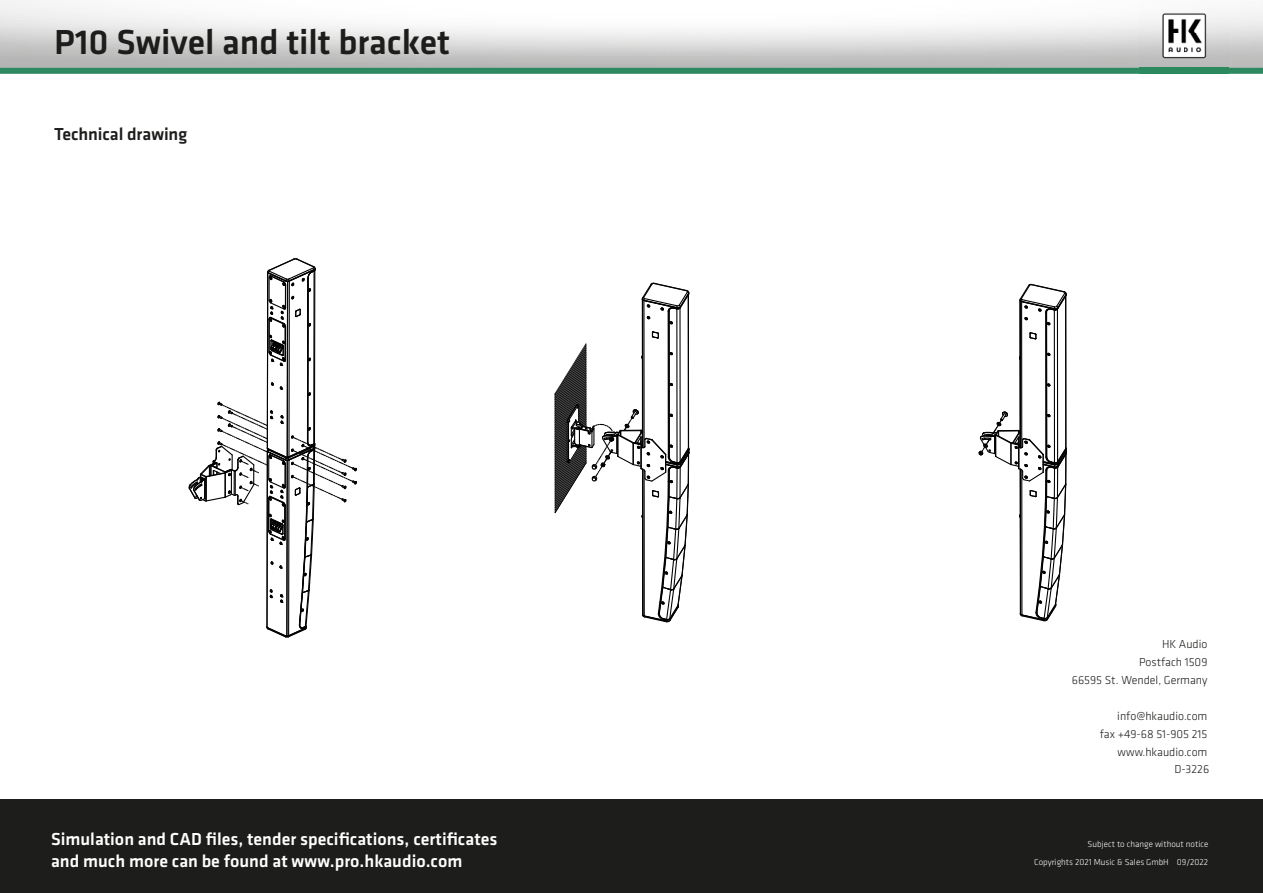
<style>
.page{position:relative;width:1263px;height:893px;background:#fff}
.page>*{position:absolute;margin:0;border:0;box-sizing:border-box;transform-origin:0 0}
.t1{font:500 36px "Klavika";color:#1d1d1b}
.t2{font:500 18px/21.6px "Klavika";color:#fff}
.t3{font:500 18px "Klavika";letter-spacing:-.005em;color:#1d1d1b}
.t4{font:300 12px/17.9px "Klavika";color:#1d1d1b;text-align:right}
.t5{font:300 9px/17.9px "Klavika";color:#fff;text-align:right}
</style>
<div class="page">
<div style="left:0;top:799px;width:1263px;height:94px;background:#1d1d1b"></div>
<svg style="left:0;top:68px;width:1263px;height:6px"></svg>
<img style="left:1139px;top:13px;width:90px;height:61px">
<hr style="left:288px;top:281px;width:2px;height:176px;background:#020203">
<hr style="left:287px;top:281px;width:1px;height:176px;background:#020203">
<hr style="left:267px;top:272px;width:1px;height:176px;background:#020203">
<hr style="left:284px;top:327px;width:2px;height:33px;background:#020203">
<hr style="left:268px;top:319px;width:2px;height:33px;background:#020203">
<svg style="left:268px;top:335px;width:19px;height:32px"></svg>
<hr style="left:313px;top:271px;width:2px;height:173px;background:#020203">
<hr style="left:307px;top:278px;width:2px;height:164px;background:#020203">
<svg style="left:267px;top:258px;width:49px;height:70px"></svg>
<svg style="left:188px;top:381px;width:170px;height:257px"></svg>
<hr style="left:643px;top:301px;width:2px;height:146px;background:#020203">
<hr style="left:642px;top:300px;width:1px;height:147px;background:#020203">
<hr style="left:679px;top:308px;width:2px;height:154px;background:#020203">
<hr style="left:676px;top:309px;width:1px;height:154px;background:#020203">
<hr style="left:668px;top:311px;width:2px;height:146px;background:#020203">
<hr style="left:688px;top:295px;width:1px;height:153px;background:#020203">
<svg style="left:641px;top:282px;width:49px;height:43px"></svg>
<svg style="left:554px;top:331px;width:136px;height:292px"></svg>
<hr style="left:1019px;top:300px;width:2px;height:147px;background:#020203">
<hr style="left:1021px;top:302px;width:1px;height:145px;background:#020203">
<hr style="left:1045px;top:312px;width:1px;height:145px;background:#020203">
<hr style="left:1057px;top:309px;width:1px;height:153px;background:#020203">
<hr style="left:1054px;top:310px;width:1px;height:153px;background:#020203">
<hr style="left:1046px;top:312px;width:1px;height:145px;background:#020203">
<svg style="left:1047px;top:382px;width:3px;height:5px"></svg>
<hr style="left:1065px;top:296px;width:1px;height:152px;background:#020203">
<svg style="left:1019px;top:283px;width:48px;height:57px"></svg>
<svg style="left:978px;top:410px;width:89px;height:212px"></svg>
<h1 class="t1" style="left:54px;top:17px;width:397px">P10 Swivel and tilt bracket</h1>
<p class="t3" style="left:54px;top:122px;width:135px">Technical drawing</p>
<p class="t4" style="left:1072px;top:635px;width:137px">HK Audio<br>Postfach 1509<br>66595 St. Wendel, Germany</p>
<p class="t4" style="left:1100px;top:707px;width:111px">info@hkaudio.com<br>fax +49-68 51-905 215 www.hkaudio.com<br>D-3226</p>
<p class="t2" style="left:51px;top:828px;width:448px">Simulation and CAD files, tender specifications, certificates and much more can be found at www.pro.hkaudio.com</p>
<p class="t5" style="left:1034px;top:835px;width:176px">Subject to change without notice<br>Copyrights 2021 Music &amp; Sales GmbH 09/2022</p>
</div>
